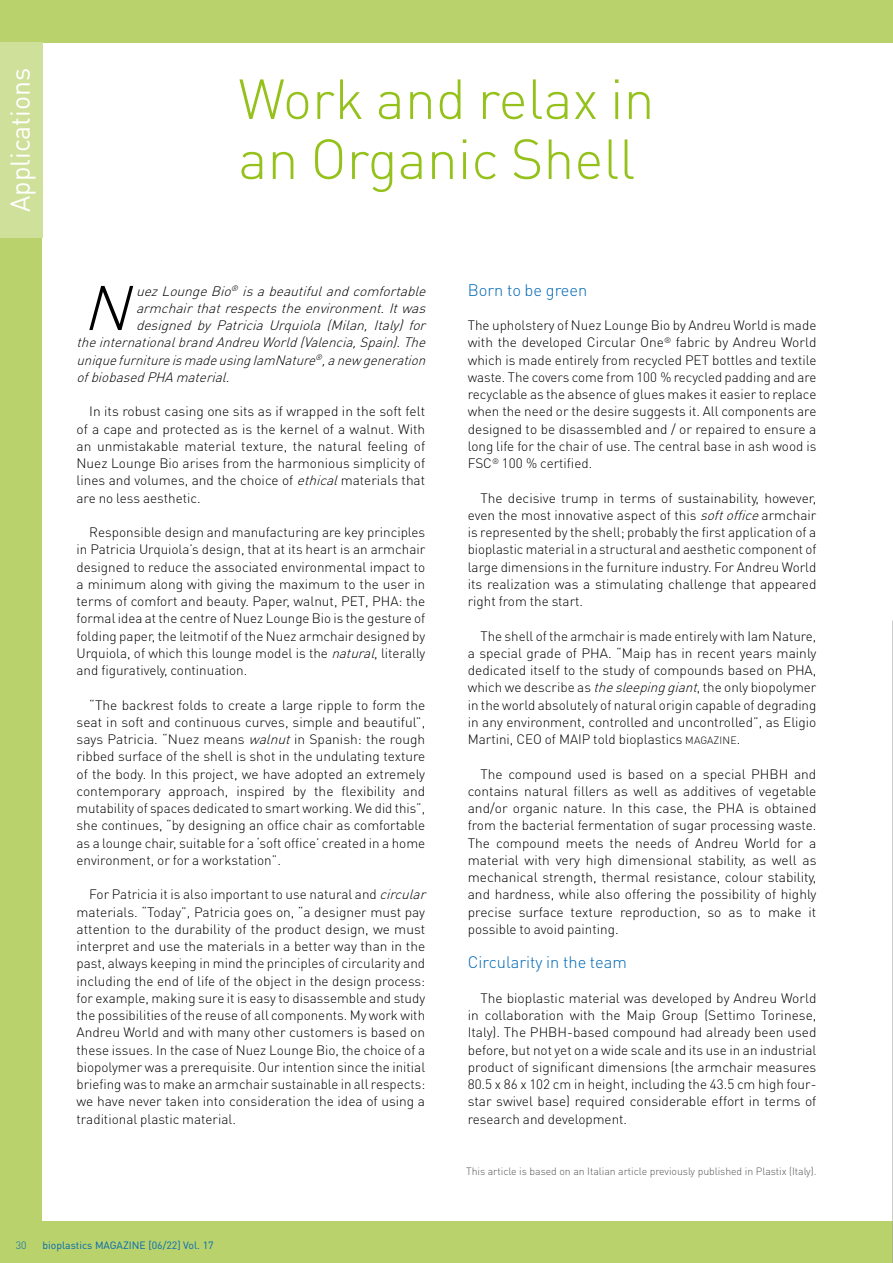
<style>
.page{position:relative;width:893px;height:1263px;background:#b9d26b}
.page>*{position:absolute;margin:0;border:0;box-sizing:border-box;transform-origin:0 0}
.t1{font:italic 300 61.95px "DIN Pro";color:#000}
.t2{font:300 55.5px/60px "DIN Pro";color:#94c11a}
.t3{font:27px "DIN Pro";color:#fff}
.t4{font:300 16.5px "DIN Pro";color:#0068b4}
.t5{font:300 13.5px/17.2px "DIN Pro";color:#000;text-align:justify}
.t6{font:italic 300 13.5px "DIN Pro";color:#000}
.t7{font:300 10.5px "DIN Pro";letter-spacing:-.005em;color:#565655}
.t8{font:10.5px "DIN Pro";color:#0068b4}
.t9{font:300 10.5px "DIN Pro";color:#0068b4}
.s1{font-style:italic}
.s2{font-size:10.5px}
</style>
<div class="page">
<div style="left:43px;top:43px;width:850px;height:1177px;background:#fff"></div>
<div style="left:0;top:43px;width:43px;height:195px;background:#cfe09a"></div>
<svg style="left:892px;top:621px;width:1px;height:642px"></svg>
<h3 class="t3" style="left:2px;top:212px;width:146px;rotate:-90deg">Applications</h3>
<h2 class="t2" style="left:238px;top:67px;width:418px">Work and relax in an Organic Shell</h2>
<h1 class="t1" style="left:82px;top:266px;width:69px">N</h1>
<p class="t6" style="left:136px;top:281px;width:295px">uezLoungeBio<sup>®</sup> isabeautifulandcomfortable</p>
<p class="t6" style="left:136px;top:299px;width:295px">armchairthatrespectstheenvironment.Itwas</p>
<p class="t6" style="left:136px;top:316px;width:295px">designed by Patricia Urquiola (Milan, Italy) for</p>
<p class="t6" style="left:77px;top:333px;width:355px">theinternationalbrandAndreuWorld(Valencia,Spain).The</p>
<p class="t6" style="left:77px;top:350px;width:355px">uniquefurnitureismadeusingIamNature<sup>®</sup>,anew generation</p>
<p class="t6" style="left:77px;top:368px;width:159px">ofbiobasedPHAmaterial.</p>
<p class="t5" style="left:77px;top:402px;width:350px;text-indent:13px">In its robust casing one sits as if wrapped in the soft felt of a cape and protected as is the kernel of a walnut. With an unmistakable material texture, the natural feeling of Nuez Lounge Bio arises from the harmonious simplicity of lines and volumes, and the choice of <span class="s1">ethical</span>materials that are no less aesthetic.</p>
<p class="t5" style="left:77px;top:523px;width:350px;text-indent:13px">Responsible design and manufacturing are key principles in Patricia Urquiola’s design, that at its heart is an armchair designed to reduce the associated environmental impact to a minimum along with giving the maximum to the user in terms of comfort and beauty. Paper, walnut, PET, PHA: the formal idea at the centre of Nuez Lounge Bio is the gesture of folding paper, the leitmotif of the Nuez armchair designed by Urquiola, of which this lounge model is the <span class="s1">natural</span>, literally and figuratively, continuation.</p>
<p class="t5" style="left:77px;top:695px;width:350px;text-indent:13px">“The backrest folds to create a large ripple to form the seat in soft and continuous curves, simple and beautiful”, says Patricia. “Nuez means <span class="s1">walnut</span>in Spanish: the rough ribbed surface of the shell is shot in the undulating texture of the body. In this project, we have adopted an extremely contemporary approach, inspired by the flexibility and mutability of spaces dedicated to smart working. We did this”, she continues, “by designing an office chair as comfortable as a lounge chair, suitable for a ‘soft office’ created in a home environment, or for a workstation”.</p>
<p class="t5" style="left:77px;top:885px;width:355px;text-align:left;text-indent:13px">For Patricia it is also important to use natural and <span class="s1">circular </span>materials. “Today”, Patricia goes on, “a designer must pay attention to the durability of the product design, we must interpret and use the materials in a better way than in the past, always keeping in mind the principles of circularity and including the end of life of the object in the design process: for example, making sure it is easy to disassemble and study the possibilities of the reuse of all components. My work with Andreu World and with many other customers is based on these issues. In the case of Nuez Lounge Bio, the choice of a biopolymer was a prerequisite. Our intention since the initial briefing was to make an armchair sustainable in all respects: we have never taken into consideration the idea of using a traditional plastic material.</p>
<p class="t4" style="left:468px;top:278px;width:121px">Born to be green</p>
<p class="t5" style="left:468px;top:316px;width:350px">The upholstery of Nuez Lounge Bio by Andreu World is made with the developed Circular One<sup>®</sup> fabric by Andreu World which is made entirely from recycled PET bottles and textile waste. The covers come from 100 % recycled padding and are recyclable as the absence of glues makes it easier to replace when the need or the desire suggests it. All components are designed to be disassembled and / or repaired to ensure a long life for the chair of use. The central base in ash wood is FSC<sup>®</sup> 100 % certified.</p>
<p class="t5" style="left:468px;top:488px;width:350px;text-indent:13px">The decisive trump in terms of sustainability, however, even the most innovative aspect of this <span class="s1">softoffice</span>armchair is represented by the shell; probably the first application of a bioplastic material in a structural and aesthetic component of large dimensions in the furniture industry. For Andreu World its realization was a stimulating challenge that appeared right from the start.</p>
<p class="t5" style="left:468px;top:626px;width:350px;text-indent:13px">The shell of the armchair is made entirely with Iam Nature, a special grade of PHA. “Maip has in recent years mainly dedicated itself to the study of compounds based on PHA, which we describe as <span class="s1">thesleepinggiant</span>, the only biopolymer in the world absolutely of natural origin capable of degrading in any environment, controlled and uncontrolled”, as Eligio Martini, CEO of MAIP told bioplastics <span class="s2">MAGAZINE</span>.</p>
<p class="t5" style="left:468px;top:764px;width:350px;text-indent:13px">The compound used is based on a special PHBH and contains natural fillers as well as additives of vegetable and/or organic nature. In this case, the PHA is obtained from the bacterial fermentation of sugar processing waste.<br>The compound meets the needs of Andreu World for a material with very high dimensional stability, as well as mechanical strength, thermal resistance, colour stability, and hardness, while also offering the possibility of highly precise surface texture reproduction, so as to make it possible to avoid painting.</p>
<p class="t4" style="left:468px;top:951px;width:161px">Circularity in the team</p>
<p class="t5" style="left:468px;top:989px;width:350px;text-indent:13px">The bioplastic material was developed by Andreu World in collaboration with the Maip Group (Settimo Torinese, Italy). The PHBH-based compound had already been used before, but not yet on a wide scale and its use in an industrial product of significant dimensions (the armchair measures 80.5 x 86 x 102 cm in height, including the 43.5 cm high four&shy;star swivel base) required considerable effort in terms of research and development.</p>
<p class="t7" style="left:466px;top:1164px;width:352px">This article is based on an Italian article previously published in Plastix (Italy).</p>
<p class="t9" style="left:16px;top:1237px;width:12px">30</p>
<p class="t8" style="left:43px;top:1237px;width:173px">bioplastics MAGAZINE [06/22] Vol. 17</p>
</div>
